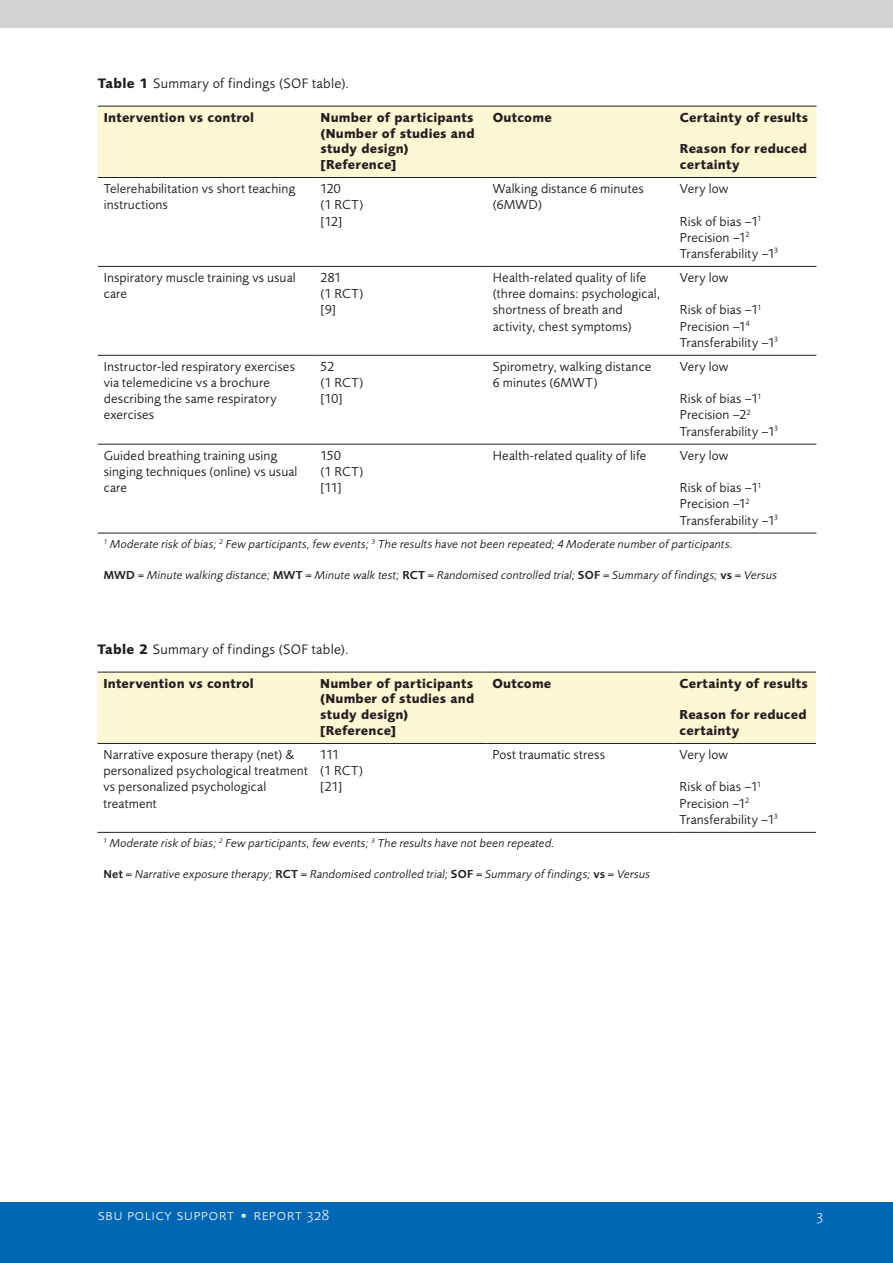
<style>
.page{position:relative;width:893px;height:1263px;background:#fff}
.page>*{position:absolute;margin:0;border:0;box-sizing:border-box;transform-origin:0 0}
.t1{font:300 15.45px "Foundry Sans Expert";letter-spacing:.03em;color:#fff}
.t2{font:14.25px "Foundry Sans";letter-spacing:.02em;color:#231f20}
.Tabelltext{font:13.5px/16.2px "Foundry Sans";letter-spacing:.01em;color:#231f20}
.Kolumnrubriker{font:700 13.5px/15.8px "Foundry Sans";letter-spacing:.015em;color:#231f20}
.Tabellförklaring{font:italic 12px "Foundry Sans";letter-spacing:.015em;color:#231f20}
.s1{font-weight:700}
.s2{font-weight:600;font-style:normal}
</style>
<div class="page">
<div style="left:0;top:0;width:893px;height:28px;background:#d1d2d4"></div>
<div style="left:0;top:1202px;width:893px;height:61px;background:#0166b3"></div>
<div style="left:98px;top:107px;width:718px;height:70px;background:#fef7d4"></div>
<hr style="left:98px;top:266px;width:217px;height:1px;background:#231f20">
<hr style="left:315px;top:266px;width:172px;height:1px;background:#231f20">
<hr style="left:487px;top:266px;width:187px;height:1px;background:#231f20">
<hr style="left:674px;top:266px;width:142px;height:1px;background:#231f20">
<hr style="left:98px;top:355px;width:217px;height:1px;background:#231f20">
<hr style="left:315px;top:355px;width:172px;height:1px;background:#231f20">
<hr style="left:487px;top:355px;width:187px;height:1px;background:#231f20">
<hr style="left:674px;top:355px;width:142px;height:1px;background:#231f20">
<hr style="left:98px;top:444px;width:217px;height:1px;background:#231f20">
<hr style="left:315px;top:444px;width:172px;height:1px;background:#231f20">
<hr style="left:487px;top:444px;width:187px;height:1px;background:#231f20">
<hr style="left:674px;top:444px;width:142px;height:1px;background:#231f20">
<hr style="left:98px;top:533px;width:217px;height:1px;background:#231f20">
<hr style="left:315px;top:533px;width:172px;height:1px;background:#231f20">
<hr style="left:487px;top:533px;width:187px;height:1px;background:#231f20">
<hr style="left:674px;top:533px;width:142px;height:1px;background:#231f20">
<hr style="left:98px;top:106px;width:217px;height:1px;background:#231f20">
<hr style="left:315px;top:106px;width:172px;height:1px;background:#231f20">
<hr style="left:487px;top:106px;width:187px;height:1px;background:#231f20">
<hr style="left:674px;top:106px;width:142px;height:1px;background:#231f20">
<hr style="left:98px;top:177px;width:217px;height:1px;background:#231f20">
<hr style="left:315px;top:177px;width:172px;height:1px;background:#231f20">
<hr style="left:487px;top:177px;width:187px;height:1px;background:#231f20">
<hr style="left:674px;top:177px;width:142px;height:1px;background:#231f20">
<div style="left:97px;top:673px;width:719px;height:70px;background:#fef7d4"></div>
<hr style="left:97px;top:672px;width:217px;height:1px;background:#231f20">
<hr style="left:314px;top:672px;width:172px;height:1px;background:#231f20">
<hr style="left:486px;top:672px;width:188px;height:1px;background:#231f20">
<hr style="left:674px;top:672px;width:142px;height:1px;background:#231f20">
<hr style="left:97px;top:743px;width:217px;height:1px;background:#231f20">
<hr style="left:314px;top:743px;width:172px;height:1px;background:#231f20">
<hr style="left:486px;top:743px;width:188px;height:1px;background:#231f20">
<hr style="left:674px;top:743px;width:142px;height:1px;background:#231f20">
<hr style="left:97px;top:832px;width:217px;height:1px;background:#231f20">
<hr style="left:314px;top:832px;width:172px;height:1px;background:#231f20">
<hr style="left:486px;top:832px;width:188px;height:1px;background:#231f20">
<hr style="left:674px;top:832px;width:142px;height:1px;background:#231f20">
<h4 class="t2" style="left:98px;top:75px;width:253px"><span class="s1">Table 1</span> Summary of findings (SOF table).</h4>
<p class="Kolumnrubriker" style="left:104px;top:109px;width:152px">Intervention vs control</p>
<p class="Kolumnrubriker" style="left:321px;top:109px;width:154px">Number of participants</p>
<p class="Kolumnrubriker" style="left:321px;top:125px;width:156px">(Number of studies and study design)</p>
<p class="Kolumnrubriker" style="left:321px;top:157px;width:77px">[Reference]</p>
<p class="Tabelltext" style="left:104px;top:180px;width:193px">Telerehabilitation vs short teaching instructions</p>
<p class="Tabelltext" style="left:321px;top:180px;width:22px">120</p>
<p class="Tabelltext" style="left:321px;top:197px;width:44px">(1 RCT)</p>
<p class="Tabelltext" style="left:321px;top:213px;width:23px">[12]</p>
<p class="Tabelltext" style="left:104px;top:269px;width:194px">Inspiratory muscle training vs usual care</p>
<p class="Tabelltext" style="left:321px;top:269px;width:22px">281</p>
<p class="Tabelltext" style="left:321px;top:285px;width:44px">(1 RCT)</p>
<p class="Tabelltext" style="left:321px;top:302px;width:17px">[9]</p>
<p class="Tabelltext" style="left:104px;top:358px;width:193px">Instructor-led respiratory exercises via telemedicine vs a brochure describing the same respiratory exercises</p>
<p class="Tabelltext" style="left:321px;top:358px;width:15px">52</p>
<p class="Tabelltext" style="left:321px;top:374px;width:44px">(1 RCT)</p>
<p class="Tabelltext" style="left:321px;top:391px;width:23px">[10]</p>
<p class="Kolumnrubriker" style="left:493px;top:109px;width:60px">Outcome</p>
<p class="Kolumnrubriker" style="left:680px;top:109px;width:130px">Certainty of results</p>
<p class="Kolumnrubriker" style="left:680px;top:141px;width:129px">Reason for reduced certainty</p>
<p class="Tabelltext" style="left:493px;top:180px;width:152px">Walking distance 6 minutes (6MWD)</p>
<p class="Tabelltext" style="left:680px;top:180px;width:50px">Very low</p>
<p class="Tabelltext" style="left:680px;top:213px;width:83px">Risk of bias –1<sup>1</sup></p>
<p class="Tabelltext" style="left:680px;top:229px;width:71px">Precision –1<sup>2</sup></p>
<p class="Tabelltext" style="left:680px;top:245px;width:100px">Transferability –1<sup>3</sup></p>
<p class="Tabelltext" style="left:493px;top:269px;width:169px">Health-related quality of life (three domains: psychological, shortness of breath and activity, chest symptoms)</p>
<p class="Tabelltext" style="left:680px;top:269px;width:50px">Very low</p>
<p class="Tabelltext" style="left:680px;top:302px;width:83px">Risk of bias –1<sup>1</sup></p>
<p class="Tabelltext" style="left:680px;top:318px;width:71px">Precision –1<sup>4</sup></p>
<p class="Tabelltext" style="left:680px;top:334px;width:100px">Transferability –1<sup>3</sup></p>
<p class="Tabelltext" style="left:493px;top:358px;width:160px">Spirometry, walking distance<br>6 minutes (6MWT)</p>
<p class="Tabelltext" style="left:680px;top:358px;width:50px">Very low</p>
<p class="Tabelltext" style="left:680px;top:391px;width:83px">Risk of bias –1<sup>1</sup></p>
<p class="Tabelltext" style="left:680px;top:407px;width:72px">Precision –2<sup>2</sup></p>
<p class="Tabelltext" style="left:680px;top:423px;width:100px">Transferability –1<sup>3</sup></p>
<p class="Tabelltext" style="left:493px;top:447px;width:155px">Health-related quality of life</p>
<p class="Tabelltext" style="left:680px;top:447px;width:50px">Very low</p>
<p class="Tabelltext" style="left:680px;top:479px;width:83px">Risk of bias –1<sup>1</sup></p>
<p class="Tabelltext" style="left:680px;top:496px;width:71px">Precision –1<sup>2</sup></p>
<p class="Tabelltext" style="left:680px;top:512px;width:100px">Transferability –1<sup>3</sup></p>
<p class="Tabellförklaring" style="left:104px;top:537px;width:631px"><sup>1</sup> Moderate risk of bias; <sup>2</sup> Few participants, few events; <sup>3</sup> The results have not been repeated; 4 Moderate number of participants.</p>
<p class="Tabellförklaring" style="left:104px;top:568px;width:675px"><span class="s2">MWD</span> = Minute walking distance; <span class="s2">MWT</span> = Minute walk test; <span class="s2">RCT</span> = Randomised controlled trial; <span class="s2">SOF</span> = Summary of findings; <span class="s2">vs</span> = Versus</p>
<p class="Tabelltext" style="left:104px;top:447px;width:195px">Guided breathing training using singing techniques (online) vs usual care</p>
<p class="Tabelltext" style="left:321px;top:447px;width:22px">150</p>
<p class="Tabelltext" style="left:321px;top:463px;width:44px">(1 RCT)</p>
<p class="Tabelltext" style="left:321px;top:479px;width:22px">[11]</p>
<h4 class="t2" style="left:97px;top:641px;width:253px"><span class="s1">Table 2</span> Summary of findings (SOF table).</h4>
<p class="Kolumnrubriker" style="left:103px;top:675px;width:152px">Intervention vs control</p>
<p class="Kolumnrubriker" style="left:320px;top:675px;width:154px">Number of participants</p>
<p class="Kolumnrubriker" style="left:320px;top:691px;width:156px">(Number of studies and study design)</p>
<p class="Kolumnrubriker" style="left:320px;top:722px;width:77px">[Reference]</p>
<p class="Kolumnrubriker" style="left:492px;top:675px;width:60px">Outcome</p>
<p class="Kolumnrubriker" style="left:680px;top:675px;width:130px">Certainty of results</p>
<p class="Kolumnrubriker" style="left:680px;top:707px;width:129px">Reason for reduced certainty</p>
<p class="Tabelltext" style="left:103px;top:746px;width:206px">Narrative exposure therapy (net) &amp; personalized psychological treatment vs personalized psychological treatment</p>
<p class="Tabelltext" style="left:320px;top:746px;width:21px">111</p>
<p class="Tabelltext" style="left:492px;top:746px;width:114px">Post traumatic stress</p>
<p class="Tabelltext" style="left:680px;top:746px;width:50px">Very low</p>
<p class="Tabelltext" style="left:680px;top:779px;width:83px">Risk of bias –1<sup>1</sup></p>
<p class="Tabelltext" style="left:680px;top:795px;width:71px">Precision –1<sup>2</sup></p>
<p class="Tabelltext" style="left:680px;top:811px;width:100px">Transferability –1<sup>3</sup></p>
<p class="Tabellförklaring" style="left:103px;top:836px;width:453px"><sup>1</sup> Moderate risk of bias; <sup>2</sup> Few participants, few events; <sup>3</sup> The results have not been repeated.</p>
<p class="Tabellförklaring" style="left:103px;top:867px;width:548px"><span class="s2">Net</span> = Narrative exposure therapy; <span class="s2">RCT</span> = Randomised controlled trial; <span class="s2">SOF</span> = Summary of findings; <span class="s2">vs</span> = Versus</p>
<p class="Tabelltext" style="left:320px;top:763px;width:44px">(1 RCT)</p>
<p class="Tabelltext" style="left:320px;top:779px;width:23px">[21]</p>
<p class="t1" style="left:98px;top:1206px;width:233px">sbu policy support • report 328</p>
<p class="t1" style="left:816px;top:1206px;width:8px">3</p>
</div>
